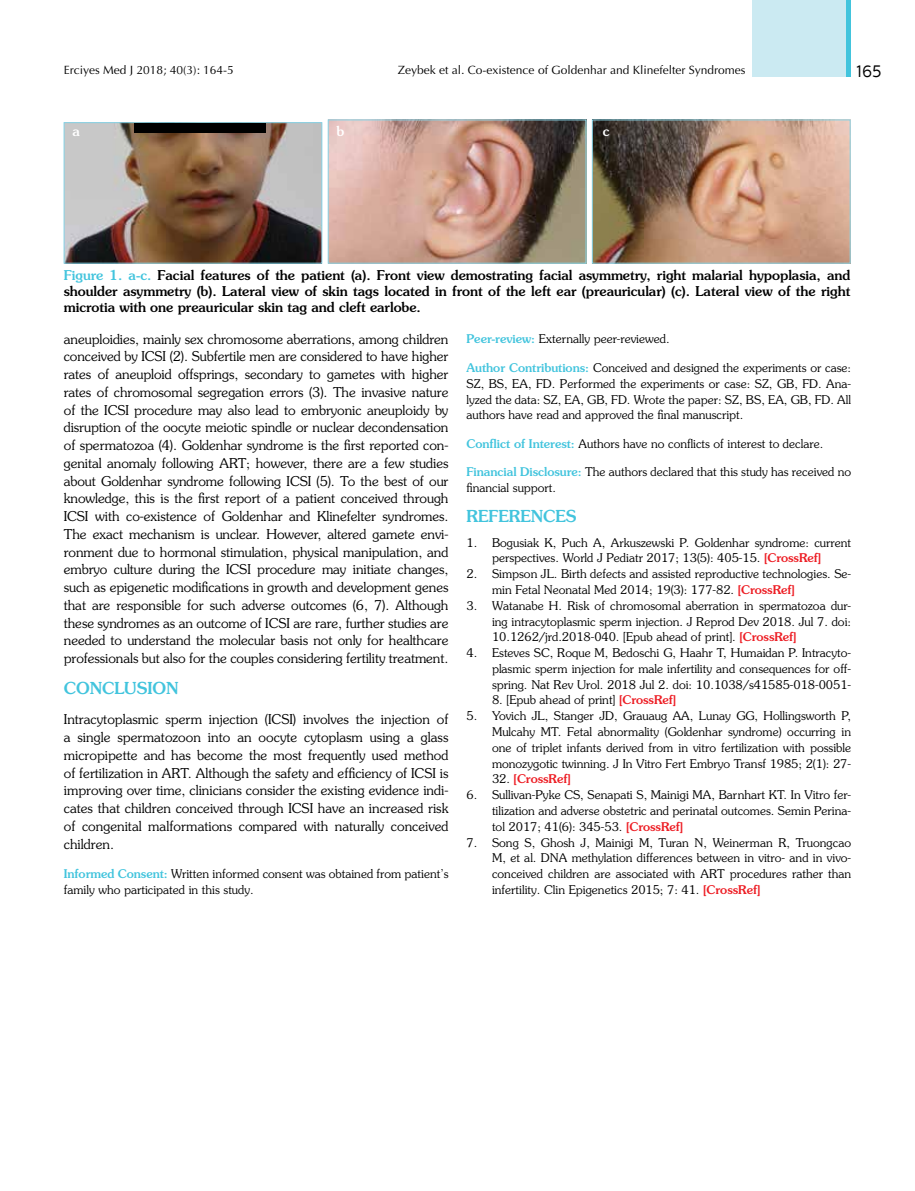
<style>
.page{position:relative;width:915px;height:1191px;background:#fff}
.page>*{position:absolute;margin:0;border:0;box-sizing:border-box;transform-origin:0 0}
.t1{font:500 16.5px "Souvenir Std";color:#42c4dd}
.t2{font:16.5px "Centrale Sans";color:#000}
.t3{font:300 13.5px/17.7px "Souvenir Std";letter-spacing:-.005em;color:#000;text-align:justify}
.t4{font:500 13.5px/16.2px "Souvenir Std";color:#000;text-align:justify}
.t5{font:500 13.5px "Souvenir Std";color:#fff}
.t6{font:300 12px/15.8px "Souvenir Std";color:#000;text-align:justify}
.t7{font:12px "Optima Normal Tr";color:#000}
.t8{font:500 12px "Souvenir Std";color:#ed1d24}
.s1{color:#42c4dd}
.s2{font-weight:500;color:#42c4dd}
.s3{font-weight:500;color:#ed1d24}
.s4{font-weight:300;color:#000}
</style>
<div class="page">
<div style="left:752px;top:0;width:98px;height:77px;background:#cbeaf2"></div>
<hr style="left:846px;top:0;width:4px;height:77px;background:#42c4dd">
<img style="left:66px;top:124px;width:254px;height:137px">
<div style="left:64px;top:122px;width:258px;height:141px;border:1px solid #86d3e6"></div>
<img style="left:330px;top:122px;width:254px;height:139px">
<div style="left:328px;top:120px;width:258px;height:143px;border:1px solid #86d3e6"></div>
<img style="left:594px;top:122px;width:254px;height:139px">
<div style="left:592px;top:120px;width:258px;height:143px;border:1px solid #86d3e6"></div>
<div style="left:134px;top:123px;width:132px;height:9px;background:#000"></div>
<p class="t7" style="left:64px;top:62px;width:171px">Erciyes Med J 2018; 40(3): 164-5</p>
<p class="t7" style="left:397px;top:62px;width:349px">Zeybek et al. Co-existence of Goldenhar and Klinefelter Syndromes</p>
<h1 class="t2" style="left:856px;top:62px;width:26px">165</h1>
<p class="t5" style="left:72px;top:123px;width:9px">a</p>
<p class="t5" style="left:336px;top:123px;width:9px">b</p>
<p class="t5" style="left:602px;top:123px;width:8px">c</p>
<p class="t4" style="left:64px;top:266px;width:787px"><span class="s1">Figure 1. a-c.</span> Facial features of the patient (a). Front view demostrating facial asymmetry, right malarial hypoplasia, and shoulder asymmetry (b). Lateral view of skin tags located in front of the left ear (preauricular) (c). Lateral view of the right microtia with one preauricular skin tag and cleft earlobe.</p>
<p class="t3" style="left:64px;top:330px;width:386px">aneuploidies, mainly sex chromosome aberrations, among children conceived by ICSI (2). Subfertile men are considered to have higher rates of aneuploid offsprings, secondary to gametes with higher rates of chromosomal segregation errors (3). The invasive nature of the ICSI procedure may also lead to embryonic aneuploidy by disruption of the oocyte meiotic spindle or nuclear decondensation of spermatozoa (4). Goldenhar syndrome is the first reported con&shy;genital anomaly following ART; however, there are a few studies about Goldenhar syndrome following ICSI (5). To the best of our knowledge, this is the first report of a patient conceived through ICSI with co-existence of Goldenhar and Klinefelter syndromes.<br>The exact mechanism is unclear. However, altered gamete envi&shy;ronment due to hormonal stimulation, physical manipulation, and embryo culture during the ICSI procedure may initiate changes, such as epigenetic modifications in growth and development genes that are responsible for such adverse outcomes (6, 7). Although these syndromes as an outcome of ICSI are rare, further studies are needed to understand the molecular basis not only for healthcare professionals but also for the couples considering fertility treatment.</p>
<h1 class="t1" style="left:64px;top:678px;width:116px">CONCLUSION</h1>
<p class="t3" style="left:64px;top:710px;width:386px">Intracytoplasmic sperm injection (ICSI) involves the injection of a single spermatozoon into an oocyte cytoplasm using a glass micropipette and has become the most frequently used method of fertilization in ART. Although the safety and efficiency of ICSI is improving over time, clinicians consider the existing evidence indi&shy;cates that children conceived through ICSI have an increased risk of congenital malformations compared with naturally conceived children.</p>
<p class="t6" style="left:64px;top:865px;width:386px;line-height:16.2px"><span class="s2">Informed Consent:</span> Written informed consent was obtained from patient’s family who participated in this study.</p>
<p class="t6" style="left:466px;top:331px;width:204px"><span class="s2">Peer-review:</span> Externally peer-reviewed.</p>
<p class="t6" style="left:466px;top:360px;width:386px"><span class="s2">Author Contributions:</span> Conceived and designed the experiments or case:<br>SZ, BS, EA, FD. Performed the experiments or case: SZ, GB, FD. Ana&shy;lyzed the data: SZ, EA, GB, FD. Wrote the paper: SZ, BS, EA, GB, FD. All authors have read and approved the final manuscript.</p>
<p class="t6" style="left:466px;top:436px;width:358px"><span class="s2">Conflict of Interest:</span> Authors have no conflicts of interest to declare.</p>
<p class="t6" style="left:466px;top:464px;width:386px"><span class="s2">Financial Disclosure:</span> The authors declared that this study has received no financial support.</p>
<h1 class="t1" style="left:466px;top:506px;width:111px">REFERENCES</h1>
<p class="t6" style="left:466px;top:534px;width:386px;text-align:center">1. Bogusiak K, Puch A, Arkuszewski P. Goldenhar syndrome: current perspectives. World J Pediatr 2017; 13(5): 405-15. <span class="s3">[CrossRef]</span></p>
<p class="t6" style="left:492px;top:566px;width:360px;text-indent:-26px">2. Simpson JL. Birth defects and assisted reproductive technologies. Se&shy;min Fetal Neonatal Med 2014; 19(3): 177-82. <span class="s3">[CrossRef]</span></p>
<p class="t6" style="left:492px;top:597px;width:360px;text-indent:-26px">3. Watanabe H. Risk of chromosomal aberration in spermatozoa dur&shy;ing intracytoplasmic sperm injection. J Reprod Dev 2018. Jul 7. doi:<br>10.1262/jrd.2018-040. [Epub ahead of print]. <span class="s3">[CrossRef]</span></p>
<p class="t6" style="left:492px;top:645px;width:360px;text-indent:-26px">4. Esteves SC, Roque M, Bedoschi G, Haahr T, Humaidan P. Intracyto&shy;plasmic sperm injection for male infertility and consequences for off&shy;spring. Nat Rev Urol. 2018 Jul 2. doi: 10.1038/s41585-018-0051-</p>
<p class="t6" style="left:492px;top:692px;width:186px">8. [Epub ahead of print] <span class="s3">[CrossRef]</span></p>
<p class="t6" style="left:492px;top:708px;width:360px;text-indent:-26px">5. Yovich JL, Stanger JD, Grauaug AA, Lunay GG, Hollingsworth P, Mulcahy MT. Fetal abnormality (Goldenhar syndrome) occurring in one of triplet infants derived from in vitro fertilization with possible monozygotic twinning. J In Vitro Fert Embryo Transf 1985; 2(1): 27-</p>
<p class="t8" style="left:492px;top:771px;width:80px"><span class="s4">32.</span> [CrossRef]</p>
<p class="t6" style="left:492px;top:787px;width:360px;text-indent:-26px">6. Sullivan-Pyke CS, Senapati S, Mainigi MA, Barnhart KT. In Vitro fer&shy;tilization and adverse obstetric and perinatal outcomes. Semin Perina&shy;tol 2017; 41(6): 345-53. <span class="s3">[CrossRef]</span></p>
<p class="t6" style="left:492px;top:834px;width:360px;text-indent:-26px">7. Song S, Ghosh J, Mainigi M, Turan N, Weinerman R, Truongcao M, et al. DNA methylation differences between in vitro- and in vivo&shy;conceived children are associated with ART procedures rather than infertility. Clin Epigenetics 2015; 7: 41. <span class="s3">[CrossRef]</span></p>
</div>
